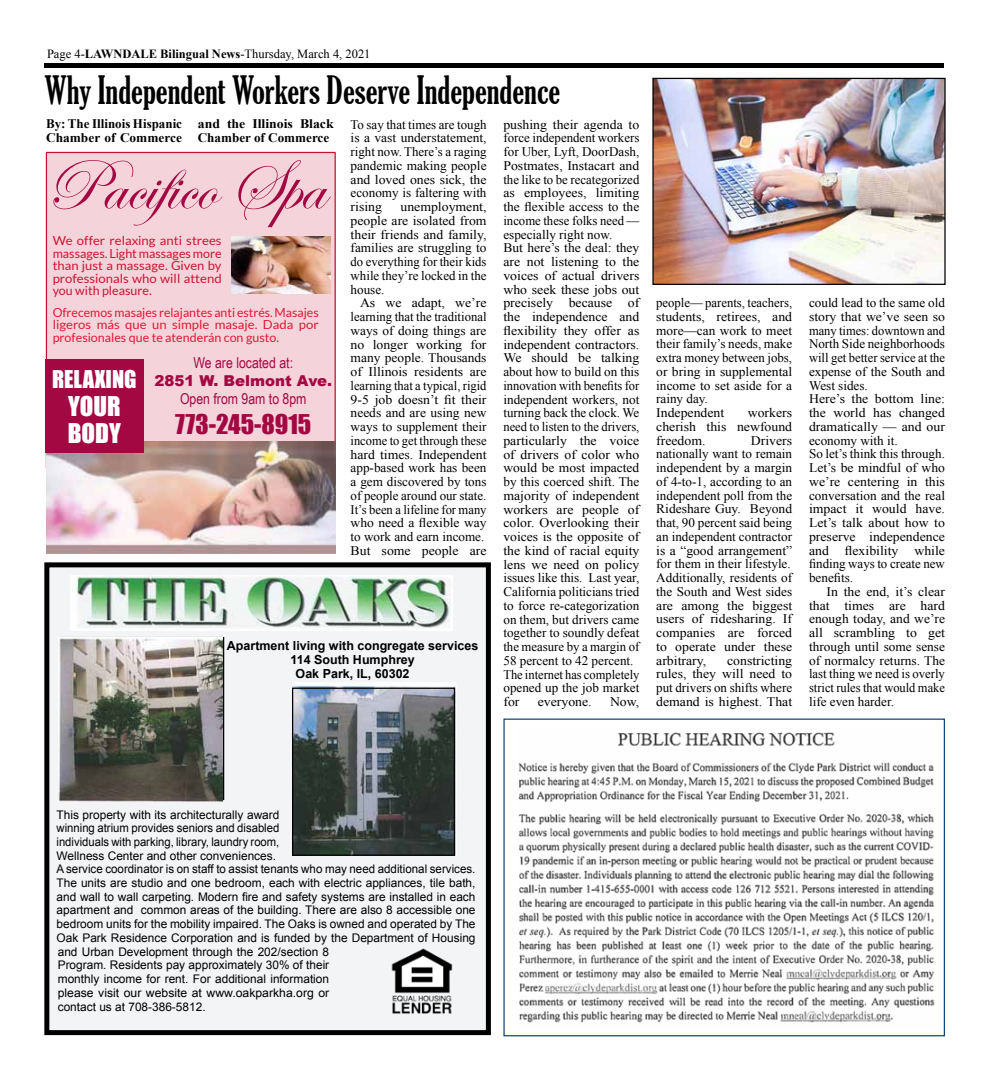
<style>
.page{position:relative;width:990px;height:1080px;background:#fff}
.page>*{position:absolute;margin:0;border:0;box-sizing:border-box;transform-origin:0 0}
.t1{font:72.5px "Edwardian Script ITC";color:#a40843}
.t2{font:extra-condensed 37.5px "Gloucester";color:#000}
.t3{font:25px "Impact";color:#a40843}
.t4{font:25px/27.5px "Impact";color:#fff}
.t5{font:22.5px "Impact";color:#fff}
.t6{font:15px "Arial Narrow";color:#a40843}
.t7{font:900 15px "Arial";color:#a40843}
.t8{font:13.12px/13.8px "Times New Roman";color:#000;text-align:justify;scale:1.05 1}
.t9{font:13.12px/13.8px "Times New Roman";color:#000}
.t10{font:700 13.12px/13.8px "Times New Roman";color:#000}
.t11{font:700 13.12px/13.8px "Times New Roman";color:#000;scale:1.05 1}
.t12{font:12.5px/12.5px "Lato";color:#ce1432;text-align:justify;scale:1.05 1}
.t13{font:12.5px/12.5px "Lato";color:#e31837;text-align:justify}
.t14{font:700 12.5px/13.8px "Arial";color:#000;text-align:center}
.t15{font:12.5px "Times New Roman";color:#000}
.t16{font:11.88px/13.8px "Arial";color:#000}
.s1{font-weight:700}
</style>
<div class="page">
<div style="left:503px;top:719px;width:442px;height:317px;background:#fff;border:1px solid #15447a"></div>
<div style="left:44px;top:63px;width:900px;height:5px;background:#000"></div>
<div style="left:46px;top:152px;width:290px;height:317px;background:#f5d3db;border:1px solid #c41230"></div>
<img style="left:232px;top:236px;width:98px;height:57px">
<img style="left:46px;top:441px;width:289px;height:113px">
<div style="left:45px;top:360px;width:99px;height:93px;background:#a40843"></div>
<div style="left:47px;top:565px;width:441px;height:468px;background:#f3f4f6"></div>
<div style="left:44px;top:562px;width:447px;height:473px;border:5px solid #000"></div>
<img style="left:70px;top:575px;width:383px;height:55px">
<img style="left:293px;top:683px;width:164px;height:173px">
<div style="left:292px;top:688px;width:163px;height:168px;border:1px solid #000"></div>
<img style="left:391px;top:948px;width:62px;height:66px">
<img style="left:58px;top:638px;width:164px;height:163px">
<img style="left:518px;top:732px;width:417px;height:291px">
<img style="left:654px;top:80px;width:290px;height:203px">
<div style="left:652px;top:78px;width:294px;height:207px;border:1px solid #000"></div>
<p class="t15" style="left:47px;top:45px;width:325px">Page 4-<span class="s1">LAWNDALE Bilingual News</span>-Thursday, March 4, 2021</p>
<h2 class="t2" style="left:44px;top:69px;width:518px">Why Independent Workers Deserve Independence</h2>
<p class="t10" style="left:46px;top:117px;width:137px">By: The Illinois Hispanic<br>Chamber of Commerce</p>
<p class="t11" style="left:198px;top:117px;width:131px">and the Illinois Black<br>Chamber of Commerce</p>
<p class="t9" style="left:351px;top:117px;width:137px;text-align:justify">To say that times are tough is a vast understatement, right now. There’s a raging pandemic making people and loved ones sick, the economy is faltering with rising</p>
<p class="t8" style="left:503px;top:117px;width:131px;text-align:left">pushing their agenda to force independent workers for Uber, Lyft, DoorDash,<br>Postmates, Instacart and the like to be recategorized as employees, limiting the flexible access to the income these folks need — especially right now.<br>But here’s the deal: they are not listening to the voices of actual drivers who seek these jobs out precisely because of the independence and flexibility they offer as independent contractors.<br>We should be talking about how to build on this innovation with benefits for independent workers, not turning back the clock. We need to listen to the drivers, particularly the voice of drivers of color who would be most impacted by this coerced shift. The majority of independent workers are people of color. Overlooking their voices is the opposite of the kind of racial equity lens we need on policy issues like this. Last year,<br>California politicians tried to force re-categorization on them, but drivers came together to soundly defeat the measure by a margin of<br>58 percent to 42 percent.<br>The internet has completely opened up the job market for</p>
<h1 class="t1" style="left:45px;top:146px;width:281px">Pacifico Spa</h1>
<p class="t12" style="left:53px;top:234px;width:162px">We offer relaxing anti strees massages. Light massages more than just a massage. Given by professionals who will attend you with pleasure.</p>
<p class="t13" style="left:53px;top:306px;width:267px">Ofrecemos masajes relajantes anti estrés. Masajes ligeros más que un simple masaje. Dada por profesionales que te atenderán con gusto.</p>
<p class="t6" style="left:193px;top:352px;width:101px">We are located at:</p>
<p class="t7" style="left:154px;top:370px;width:179px">2851 W. Belmont Ave.</p>
<p class="t6" style="left:180px;top:388px;width:128px">Open from 9am to 8pm</p>
<h3 class="t3" style="left:175px;top:405px;width:138px">773-245-8915</h3>
<p class="t8" style="left:351px;top:200px;width:131px;text-indent:50px">unemployment, people are isolated from their friends and family, families are struggling to do everything for their kids while they’re locked in the house.</p>
<p class="t8" style="left:351px;top:296px;width:131px;text-align:left;text-indent:9px">As we adapt, we’re learning that the traditional ways of doing things are no longer working for many people. Thousands of Illinois residents are learning that a typical, rigid<br>9-5 job doesn’t fit their needs and are using new ways to supplement their income to get through these hard times. Independent app-based work has been a gem discovered by tons of people around our state.<br>It’s been a lifeline for many who need a flexible way to work and earn income.<br>But some people are</p>
<h3 class="t5" style="left:52px;top:362px;width:86px">RELAXING</h3>
<h3 class="t4" style="left:68px;top:391px;width:55px">YOUR<br>BODY</h3>
<p class="t14" style="left:227px;top:640px;width:253px">Apartment living with congregate services<br>114 South Humphrey<br>Oak Park, IL, 60302</p>
<p class="t8" style="left:538px;top:695px;width:53px">everyone.</p>
<p class="t8" style="left:610px;top:695px;width:29px">Now,</p>
<p class="t9" style="left:656px;top:296px;width:137px">people— parents, teachers, students, retirees, and more—can work to meet their family’s needs, make extra money between jobs, or bring in supplemental income to set aside for a rainy day.<br>Independent</p>
<p class="t8" style="left:656px;top:406px;width:131px;text-indent:92px">workers cherish this newfound freedom.</p>
<p class="t8" style="left:656px;top:433px;width:131px;text-indent:95px">Drivers nationally want to remain independent by a margin of 4-to-1, according to an independent poll from the Rideshare Guy. Beyond that, 90 percent said being an independent contractor is a “good arrangement” for them in their lifestyle.<br>Additionally, residents of the South and West sides are among the biggest users of ridesharing. If companies are forced to operate under these arbitrary,</p>
<p class="t8" style="left:656px;top:653px;width:131px;text-indent:71px">constricting rules, they will need to put drivers on shifts where demand is highest. That</p>
<p class="t9" style="left:809px;top:296px;width:137px">could lead to the same old story that we’ve seen so many times: downtown and<br>North Side neighborhoods will get better service at the expense of the South and<br>West sides.<br>Here’s the bottom line: the world has changed dramatically — and our economy with it.<br>So let’s think this through.<br>Let’s be mindful of who we’re centering in this conversation and the real impact it would have.<br>Let’s talk about how to preserve independence and flexibility while finding ways to create new benefits.</p>
<p class="t8" style="left:809px;top:584px;width:131px;text-indent:17px">In the end, it’s clear that times are hard enough today, and we’re all scrambling to get through until some sense of normalcy returns. The last thing we need is overly strict rules that would make life even harder.</p>
<p class="t16" style="left:57px;top:808px;width:421px">This property with its architecturally award<br>winning atrium provides seniors and disabled<br>individuals with parking, library, laundry room,<br>Wellness Center and other conveniences.<br>A service coordinator is on staff to assist tenants who may need additional services.<br>The units are studio and one bedroom, each with electric appliances, tile bath, and wall to wall carpeting. Modern fire and safety systems are installed in each apartment and common areas of the building. There are also 8 accessible one bedroom units for the mobility impaired. The Oaks is owned and operated by The Oak Park Residence Corporation and is funded by the Department of Housing and Urban Development through the 202/section 8<br>Program. Residents pay approximately 30% of their<br>monthly income for rent. For additional information<br>please visit our website at www.oakparkha.org or<br>contact us at 708-386-5812.</p>
</div>
